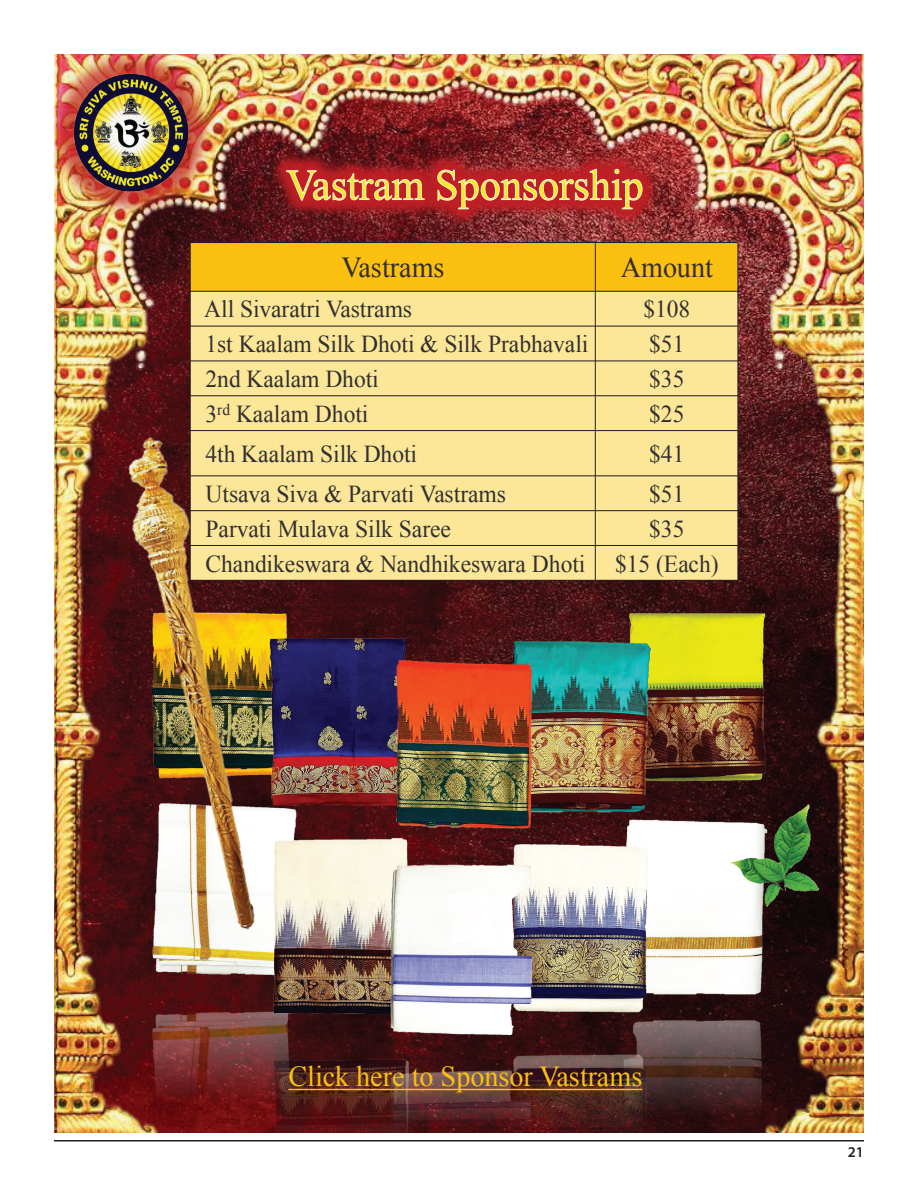
<style>
.page{position:relative;width:918px;height:1188px;background:#fff}
.page>*{position:absolute;margin:0;border:0;box-sizing:border-box;transform-origin:0 0}
.t1{font:29.1px "Times New Roman";color:#312f30}
.t2{font:28.95px "Times New Roman";color:#fcc011}
.t3{font:24.3px/34.8px "Times New Roman";letter-spacing:-.005em;color:#312f30}
.t4{font:600 15px "Myriad Pro";color:#231f20}
</style>
<div class="page">
<hr style="left:54px;top:1140px;width:810px;height:2px;background:#231f20">
<img style="left:54px;top:54px;width:810px;height:1078px">
<img style="left:54px;top:54px;width:168px;height:172px">
<img style="left:72px;top:72px;width:118px;height:122px">
<img style="left:264px;top:147px;width:150px;height:77px">
<svg style="left:286px;top:170px;width:128px;height:31px;background:#cf6643"></svg>
<img style="left:414px;top:145px;width:251px;height:88px">
<svg style="left:437px;top:168px;width:206px;height:42px;background:#cb593e"></svg>
<div style="left:190px;top:243px;width:405px;height:48px;background:#fcc011"></div>
<div style="left:595px;top:243px;width:143px;height:48px;background:#fcc011"></div>
<div style="left:190px;top:291px;width:405px;height:35px;background:#fce697"></div>
<div style="left:595px;top:291px;width:143px;height:35px;background:#fce697"></div>
<div style="left:190px;top:326px;width:405px;height:35px;background:#fce697"></div>
<div style="left:595px;top:326px;width:143px;height:35px;background:#fce697"></div>
<div style="left:190px;top:361px;width:405px;height:35px;background:#fce697"></div>
<div style="left:595px;top:361px;width:143px;height:35px;background:#fce697"></div>
<div style="left:190px;top:396px;width:405px;height:35px;background:#fce697"></div>
<div style="left:595px;top:396px;width:143px;height:35px;background:#fce697"></div>
<div style="left:190px;top:431px;width:405px;height:45px;background:#fce697"></div>
<div style="left:595px;top:431px;width:143px;height:45px;background:#fce697"></div>
<div style="left:190px;top:476px;width:405px;height:35px;background:#fce697"></div>
<div style="left:595px;top:476px;width:143px;height:35px;background:#fce697"></div>
<div style="left:190px;top:511px;width:405px;height:34px;background:#fce697"></div>
<div style="left:595px;top:511px;width:143px;height:34px;background:#fce697"></div>
<div style="left:190px;top:545px;width:405px;height:35px;background:#fce697"></div>
<div style="left:595px;top:545px;width:143px;height:35px;background:#fce697"></div>
<hr style="left:595px;top:242px;width:1px;height:339px;background:#231f20">
<hr style="left:190px;top:291px;width:548px;height:1px;background:#231f20">
<hr style="left:190px;top:326px;width:548px;height:1px;background:#231f20">
<hr style="left:190px;top:361px;width:548px;height:1px;background:#231f20">
<hr style="left:190px;top:395px;width:548px;height:1px;background:#231f20">
<hr style="left:190px;top:430px;width:548px;height:1px;background:#231f20">
<hr style="left:190px;top:476px;width:548px;height:1px;background:#231f20">
<hr style="left:190px;top:510px;width:548px;height:1px;background:#231f20">
<hr style="left:190px;top:545px;width:548px;height:1px;background:#231f20">
<hr style="left:190px;top:242px;width:1px;height:339px;background:#231f20">
<hr style="left:738px;top:242px;width:1px;height:339px;background:#231f20">
<hr style="left:190px;top:242px;width:548px;height:1px;background:#231f20">
<hr style="left:190px;top:580px;width:548px;height:1px;background:#231f20">
<img style="left:610px;top:1008px;width:183px;height:124px">
<img style="left:666px;top:808px;width:126px;height:197px">
<img style="left:140px;top:994px;width:166px;height:138px">
<img style="left:141px;top:822px;width:164px;height:169px">
<img style="left:549px;top:1035px;width:122px;height:97px">
<img style="left:542px;top:834px;width:129px;height:197px">
<img style="left:261px;top:1038px;width:99px;height:94px">
<img style="left:262px;top:827px;width:126px;height:208px">
<img style="left:360px;top:855px;width:189px;height:277px">
<img style="left:618px;top:604px;width:157px;height:197px">
<img style="left:493px;top:622px;width:173px;height:214px">
<img style="left:303px;top:630px;width:85px;height:192px">
<img style="left:388px;top:623px;width:154px;height:255px">
<svg style="left:288px;top:1089px;width:354px;height:1px"></svg>
<img style="left:71px;top:417px;width:232px;height:538px">
<img style="left:725px;top:804px;width:101px;height:104px">
<p class="t1" style="left:341px;top:248px;width:105px">Vastrams</p>
<p class="t1" style="left:621px;top:248px;width:94px">Amount</p>
<p class="t3" style="left:204px;top:292px;width:209px">All Sivaratri Vastrams</p>
<p class="t3" style="left:643px;top:292px;width:48px">$108</p>
<p class="t3" style="left:205px;top:326px;width:384px">1st Kaalam Silk Dhoti &amp; Silk Prabhavali</p>
<p class="t3" style="left:649px;top:326px;width:37px">$51</p>
<p class="t3" style="left:205px;top:361px;width:175px">2nd Kaalam Dhoti</p>
<p class="t3" style="left:649px;top:361px;width:37px">$35</p>
<p class="t3" style="left:205px;top:396px;width:164px">3<sup>rd</sup> Kaalam Dhoti</p>
<p class="t3" style="left:649px;top:396px;width:37px">$25</p>
<p class="t3" style="left:205px;top:436px;width:213px">4th Kaalam Silk Dhoti</p>
<p class="t3" style="left:649px;top:436px;width:37px">$41</p>
<p class="t3" style="left:205px;top:476px;width:302px">Utsava Siva &amp; Parvati Vastrams</p>
<p class="t3" style="left:649px;top:476px;width:37px">$51</p>
<p class="t3" style="left:205px;top:511px;width:247px">Parvati Mulava Silk Saree</p>
<p class="t3" style="left:205px;top:511px;width:515px;text-indent:444px">$35<br>Chandikeswara &amp; Nandhikeswara Dhoti $15 (Each)</p>
<p class="t2" style="left:288px;top:1057px;width:355px">Click here to Sponsor Vastrams</p>
<p class="t4" style="left:848px;top:1142px;width:18px">21</p>
</div>
